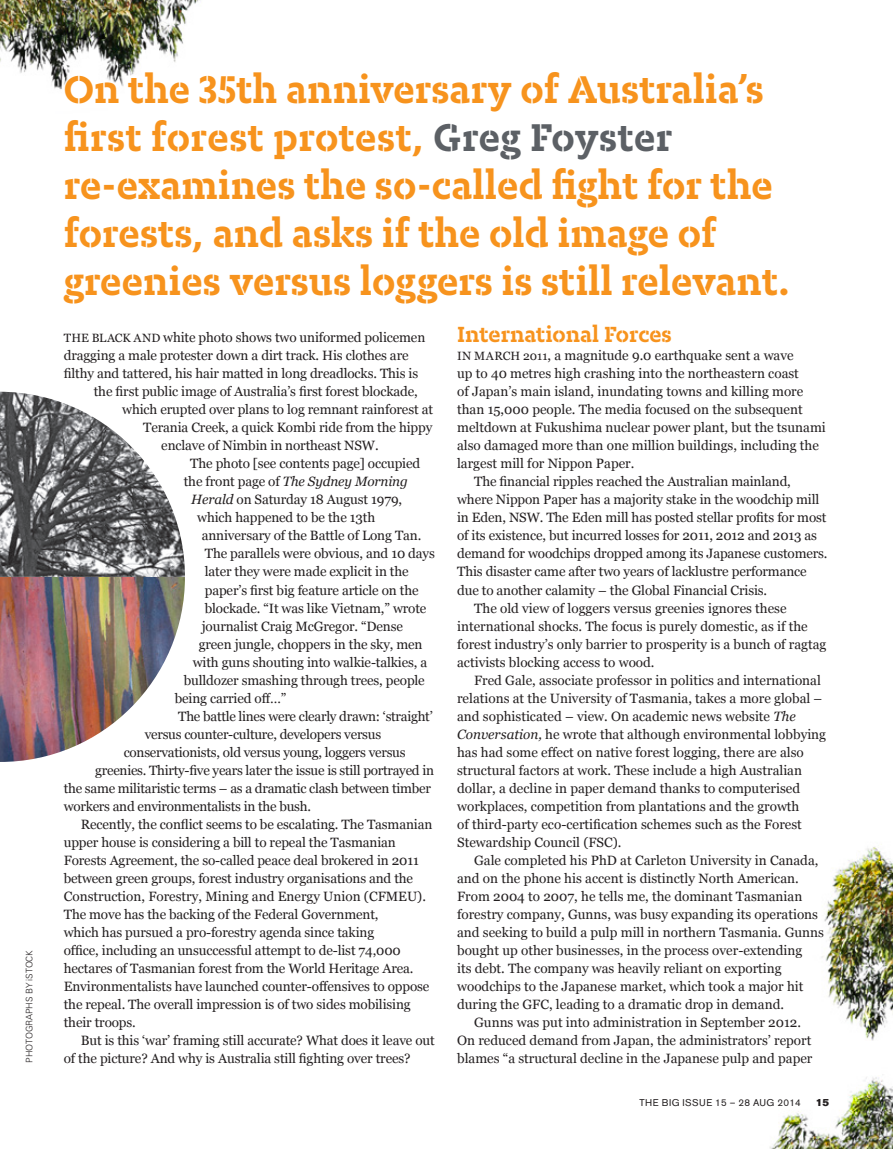
<style>
.page{position:relative;width:893px;height:1149px;background:#fff}
.page>*{position:absolute;margin:0;border:0;box-sizing:border-box;transform-origin:0 0}
.Body_text_9pt_copy{font:700 45px/48px "Karbon Slab Stencil";color:#f7931d}
.Sub_head{font:700 25.5px "Karbon Slab Stencil";color:#f7931d}
.Body_text_9pt{font:13.5px/18px "Georgia";letter-spacing:-.01em;color:#231f20}
.Body_no_Indent{font:13.5px/18px "Georgia";color:#231f20}
.Body_text_9pt-2{font:italic 13.5px "Georgia";letter-spacing:-.01em;color:#231f20}
.Body_text_9pt-3{font:10.2px "Akzidenz Grotesk BE Super";color:#231f20}
.Body_text_9pt-4{font:9.75px "Akzidenz Grotesk BE";letter-spacing:.04em;color:#231f20}
.Photocredit{font:300 9px "Univers";letter-spacing:-.01em;color:#231f20}
.s1{color:#5c6065}
.s2{font-size:12px}
.s3{font-style:normal}
.s4{font-style:italic}
</style>
<div class="page">
<img style="left:769px;top:844px;width:124px;height:304px">
<img style="left:0;top:0;width:200px;height:90px">
<img style="left:0;top:391px;width:185px;height:370px">
<p class="Photocredit" style="left:24px;top:1062px;width:114px;rotate:-90deg">PHOTOGRAPHS BY iSTOCK</p>
<p class="Body_text_9pt_copy" style="left:64px;top:64px;width:728px">On the 35th anniversary of Australia’s first forest protest, <span class="s1">Greg Foyster </span>re-examines the so-called fight for the forests, and asks if the old image of greenies versus loggers is still relevant.</p>
<p class="Body_no_Indent" style="left:64px;top:329px;width:363px"><span class="s2">THE BLACK AND</span> white photo shows two uniformed policemen</p>
<p class="Body_no_Indent" style="left:64px;top:347px;width:346px">dragging a male protester down a dirt track. His clothes are</p>
<p class="Body_no_Indent" style="left:64px;top:365px;width:356px">filthy and tattered, his hair matted in long dreadlocks. This is</p>
<p class="Body_no_Indent" style="left:94px;top:383px;width:325px">the first public image of Australia’s first forest blockade,</p>
<p class="Body_no_Indent" style="left:122px;top:401px;width:312px">which erupted over plans to log remnant rainforest at</p>
<p class="Body_no_Indent" style="left:143px;top:419px;width:291px">Terania Creek, a quick Kombi ride from the hippy</p>
<p class="Body_no_Indent" style="left:161px;top:437px;width:219px">enclave of Nimbin in northeast NSW.</p>
<p class="Body_text_9pt" style="left:190px;top:455px;width:231px">The photo [see contents page] occupied</p>
<p class="Body_text_9pt-2" style="left:184px;top:473px;width:226px"><span class="s3">the front page of</span> The Sydney Morning</p>
<p class="Body_text_9pt" style="left:191px;top:491px;width:212px"><span class="s4">Herald</span> on Saturday 18 August 1979,</p>
<p class="Body_text_9pt" style="left:197px;top:509px;width:179px">which happened to be the 13th</p>
<p class="Body_text_9pt" style="left:202px;top:527px;width:221px">anniversary of the Battle of Long Tan.</p>
<p class="Body_text_9pt" style="left:205px;top:545px;width:232px">The parallels were obvious, and 10 days</p>
<p class="Body_text_9pt" style="left:205px;top:563px;width:205px">later they were made explicit in the</p>
<p class="Body_text_9pt" style="left:205px;top:581px;width:215px">paper’s first big feature article on the</p>
<p class="Body_text_9pt" style="left:205px;top:599px;width:223px">blockade. “It was like Vietnam,” wrote</p>
<p class="Body_text_9pt" style="left:202px;top:617px;width:203px">journalist Craig McGregor. “Dense</p>
<p class="Body_text_9pt" style="left:199px;top:635px;width:225px">green jungle, choppers in the sky, men</p>
<p class="Body_text_9pt" style="left:193px;top:653px;width:236px">with guns shouting into walkie-talkies, a</p>
<p class="Body_text_9pt" style="left:184px;top:671px;width:243px">bulldozer smashing through trees, people</p>
<p class="Body_text_9pt" style="left:175px;top:689px;width:113px">being carried off…”</p>
<p class="Body_text_9pt" style="left:178px;top:707px;width:256px">The battle lines were clearly drawn: ‘straight’</p>
<p class="Body_text_9pt" style="left:145px;top:725px;width:238px">versus counter-culture, developers versus</p>
<p class="Body_text_9pt" style="left:124px;top:743px;width:283px">conservationists, old versus young, loggers versus</p>
<p class="Body_text_9pt" style="left:95px;top:761px;width:340px">greenies. Thirty-five years later the issue is still portrayed in</p>
<p class="Body_text_9pt" style="left:64px;top:779px;width:369px">the same militaristic terms – as a dramatic clash between timber</p>
<p class="Body_text_9pt" style="left:64px;top:797px;width:249px">workers and environmentalists in the bush.</p>
<p class="Body_text_9pt" style="left:64px;top:815px;width:370px;text-indent:17px">Recently, the conflict seems to be escalating. The Tasmanian upper house is considering a bill to repeal the Tasmanian Forests Agreement, the so-called peace deal brokered in 2011 between green groups, forest industry organisations and the Construction, Forestry, Mining and Energy Union (CFMEU).<br>The move has the backing of the Federal Government,<br>which has pursued a pro-forestry agenda since taking<br>office, including an unsuccessful attempt to de-list 74,000 hectares of Tasmanian forest from the World Heritage Area.<br>Environmentalists have launched counter-offensives to oppose the repeal. The overall impression is of two sides mobilising their troops.</p>
<p class="Body_text_9pt" style="left:64px;top:1031px;width:373px;text-indent:17px">But is this ‘war’ framing still accurate? What does it leave out of the picture? And why is Australia still fighting over trees?</p>
<p class="Sub_head" style="left:457px;top:320px;width:216px">International Forces</p>
<p class="Body_no_Indent" style="left:457px;top:347px;width:370px"><span class="s2">IN MARCH 2011</span>, a magnitude 9.0 earthquake sent a wave<br>up to 40 metres high crashing into the northeastern coast<br>of Japan’s main island, inundating towns and killing more than 15,000 people. The media focused on the subsequent meltdown at Fukushima nuclear power plant, but the tsunami also damaged more than one million buildings, including the largest mill for Nippon Paper.</p>
<p class="Body_text_9pt" style="left:457px;top:473px;width:372px;text-indent:17px">The financial ripples reached the Australian mainland, where Nippon Paper has a majority stake in the woodchip mill in Eden, NSW. The Eden mill has posted stellar profits for most of its existence, but incurred losses for 2011, 2012 and 2013 as demand for woodchips dropped among its Japanese customers.<br>This disaster came after two years of lacklustre performance due to another calamity – the Global Financial Crisis.</p>
<p class="Body_text_9pt" style="left:457px;top:599px;width:371px;text-indent:17px">The old view of loggers versus greenies ignores these international shocks. The focus is purely domestic, as if the forest industry’s only barrier to prosperity is a bunch of ragtag activists blocking access to wood.</p>
<p class="Body_text_9pt" style="left:457px;top:671px;width:370px;text-indent:17px">Fred Gale, associate professor in politics and international relations at the University of Tasmania, takes a more global – and sophisticated – view. On academic news website <span class="s4">The Conversation,</span> he wrote that although environmental lobbying has had some effect on native forest logging, there are also structural factors at work. These include a high Australian dollar, a decline in paper demand thanks to computerised workplaces, competition from plantations and the growth<br>of third-party eco-certification schemes such as the Forest Stewardship Council (FSC).</p>
<p class="Body_text_9pt" style="left:457px;top:851px;width:368px;text-indent:17px">Gale completed his PhD at Carleton University in Canada, and on the phone his accent is distinctly North American.<br>From 2004 to 2007, he tells me, the dominant Tasmanian forestry company, Gunns, was busy expanding its operations and seeking to build a pulp mill in northern Tasmania. Gunns bought up other businesses, in the process over-extending<br>its debt. The company was heavily reliant on exporting woodchips to the Japanese market, which took a major hit during the GFC, leading to a dramatic drop in demand.</p>
<p class="Body_text_9pt" style="left:457px;top:1013px;width:357px;text-align:center">Gunns was put into administration in September 2012.<br>On reduced demand from Japan, the administrators’ report blames “a structural decline in the Japanese pulp and paper</p>
<p class="Body_text_9pt-4" style="left:640px;top:1096px;width:163px">THE BIG ISSUE 15 – 28 AUG 2014</p>
<p class="Body_text_9pt-3" style="left:816px;top:1096px;width:15px">15</p>
</div>
